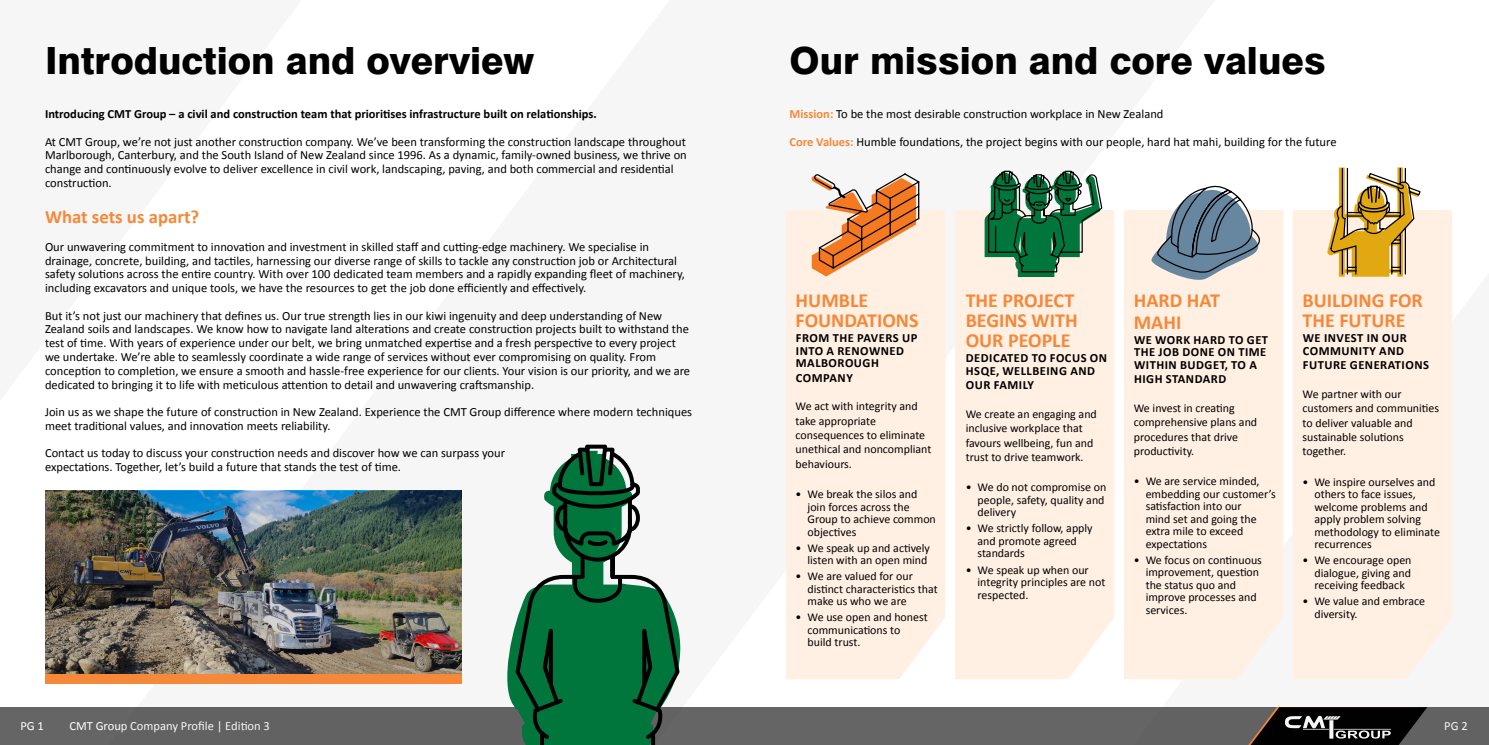
<style>
.page{position:relative;width:1489px;height:745px;background:#fff}
.page>*{position:absolute;margin:0;border:0;box-sizing:border-box;transform-origin:0 0}
.t1{font:800 37.5px "Swiss 721 BT";color:#000}
.t2{font:700 20px/20px "Calibri";color:#f68839}
.t3{font:700 18.75px "Calibri";color:#f68839}
.t4{font:12.5px/13.8px "Calibri";color:#000}
.t5{font:700 12.5px/12.5px "Calibri";letter-spacing:.04em;color:#000}
.t6{font:700 12.5px "Calibri";color:#000}
.t7{font:12.5px "Calibri";color:#fff}
.t8{font:11.88px/12.5px "Calibri";color:#000}
.s1{font-weight:700;color:#f68839}
</style>
<div class="page">
<div style="left:0;top:706px;width:1488px;height:38px;background:#656565"></div>
<svg style="left:1020px;top:210px;width:468px;height:534px"></svg>
<div style="left:954px;top:210px;width:160px;height:468px;background:#fff0e3"></div>
<div style="left:1123px;top:210px;width:159px;height:468px;background:#fff0e3"></div>
<div style="left:1292px;top:210px;width:159px;height:468px;background:#fff0e3"></div>
<div style="left:786px;top:210px;width:159px;height:468px;background:#fff0e3"></div>
<svg style="left:811px;top:173px;width:109px;height:103px"></svg>
<svg style="left:1150px;top:185px;width:112px;height:100px"></svg>
<svg style="left:1327px;top:167px;width:94px;height:109px"></svg>
<svg style="left:984px;top:170px;width:119px;height:107px"></svg>
<svg style="left:507px;top:634px;width:6px;height:73px"></svg>
<svg style="left:513px;top:444px;width:167px;height:300px"></svg>
<img style="left:46px;top:490px;width:416px;height:183px">
<div style="left:45px;top:673px;width:417px;height:9px;background:#f68839"></div>
<h1 class="t1" style="left:45px;top:37px;width:491px">Introduction and overview</h1>
<h1 class="t1" style="left:789px;top:37px;width:538px">Our mission and core values</h1>
<p class="t6" style="left:45px;top:105px;width:553px">Introducing CMT Group – a civil and construction team that prioritises infrastructure built on relationships.</p>
<p class="t4" style="left:45px;top:134px;width:643px">At CMT Group, we’re not just another construction company. We’ve been transforming the construction landscape throughout Marlborough, Canterbury, and the South Island of New Zealand since 1996. As a dynamic, family-owned business, we thrive on change and continuously evolve to deliver excellence in civil work, landscaping, paving, and both commercial and residential construction.</p>
<h3 class="t3" style="left:45px;top:204px;width:156px">What sets us apart?</h3>
<p class="t4" style="left:45px;top:239px;width:641px">Our unwavering commitment to innovation and investment in skilled staff and cutting-edge machinery. We specialise in drainage, concrete, building, and tactiles, harnessing our diverse range of skills to tackle any construction job or Architectural safety solutions across the entire country. With over 100 dedicated team members and a rapidly expanding fleet of machinery, including excavators and unique tools, we have the resources to get the job done efficiently and effectively.</p>
<p class="t4" style="left:45px;top:308px;width:646px">But it’s not just our machinery that defines us. Our true strength lies in our kiwi ingenuity and deep understanding of New Zealand soils and landscapes. We know how to navigate land alterations and create construction projects built to withstand the test of time. With years of experience under our belt, we bring unmatched expertise and a fresh perspective to every project we undertake. We’re able to seamlessly coordinate a wide range of services without ever compromising on quality. From conception to completion, we ensure a smooth and hassle-free experience for our clients. Your vision is our priority, and we are dedicated to bringing it to life with meticulous attention to detail and unwavering craftsmanship.</p>
<p class="t4" style="left:45px;top:404px;width:648px">Join us as we shape the future of construction in New Zealand. Experience the CMT Group difference where modern techniques meet traditional values, and innovation meets reliability.</p>
<p class="t4" style="left:45px;top:445px;width:461px">Contact us today to discuss your construction needs and discover how we can surpass your expectations. Together, let’s build a future that stands the test of time.</p>
<p class="t4" style="left:789px;top:107px;width:375px"><span class="s1">Mission:</span> To be the most desirable construction workplace in New Zealand</p>
<p class="t4" style="left:789px;top:134px;width:548px"><span class="s1">Core Values:</span> Humble foundations, the project begins with our people, hard hat mahi, building for the future</p>
<h2 class="t2" style="left:965px;top:290px;width:113px">THE PROJECT<br>BEGINS WITH<br>OUR PEOPLE</h2>
<p class="t5" style="left:965px;top:351px;width:143px">DEDICATED TO FOCUS ON<br>HSQE, WELLBEING AND</p>
<p class="t5" style="left:965px;top:378px;width:69px">OUR FAMILY</p>
<p class="t8" style="left:965px;top:406px;width:133px;line-height:14.4px">We create an engaging and inclusive workplace that favours wellbeing, fun and trust to drive teamwork.</p>
<p class="t8" style="left:977px;top:480px;width:130px;text-indent:-12px">• We do not compromise on people, safety, quality and delivery</p>
<p class="t8" style="left:977px;top:521px;width:117px;text-indent:-12px">• We strictly follow, apply and promote agreed standards</p>
<p class="t8" style="left:977px;top:562px;width:129px;text-indent:-12px">• We speak up when our integrity principles are not respected.</p>
<h2 class="t2" style="left:1302px;top:290px;width:122px">BUILDING FOR<br>THE FUTURE</h2>
<p class="t5" style="left:1302px;top:331px;width:105px">WE INVEST IN OUR<br>COMMUNITY AND</p>
<p class="t5" style="left:1302px;top:358px;width:128px">FUTURE GENERATIONS</p>
<p class="t8" style="left:1302px;top:386px;width:138px;line-height:14.4px">We partner with our customers and communities to deliver valuable and sustainable solutions together.</p>
<p class="t8" style="left:1314px;top:475px;width:127px;text-indent:-12px">• We inspire ourselves and others to face issues, welcome problems and apply problem solving methodology to eliminate recurrences</p>
<p class="t8" style="left:1314px;top:553px;width:99px;text-align:justify;text-indent:-12px">• We encourage open dialogue, giving and receiving feedback</p>
<p class="t8" style="left:1314px;top:594px;width:112px;text-indent:-12px">• We value and embrace diversity.</p>
<h2 class="t2" style="left:795px;top:290px;width:124px">HUMBLE<br>FOUNDATIONS</h2>
<p class="t5" style="left:795px;top:331px;width:123px">FROM THE PAVERS UP<br>INTO A RENOWNED<br>MALBOROUGH</p>
<p class="t5" style="left:795px;top:370px;width:58px">COMPANY</p>
<p class="t8" style="left:795px;top:398px;width:137px;line-height:14.4px">We act with integrity and take appropriate consequences to eliminate unethical and noncompliant behaviours.</p>
<p class="t8" style="left:807px;top:487px;width:130px;text-indent:-12px">• We break the silos and join forces across the<br>Group to achieve common objectives</p>
<p class="t8" style="left:795px;top:541px;width:136px;text-align:right">• We speak up and actively listen with an open mind</p>
<p class="t8" style="left:807px;top:569px;width:132px;text-indent:-12px">• We are valued for our distinct characteristics that make us who we are</p>
<p class="t8" style="left:807px;top:610px;width:122px;text-indent:-12px">• We use open and honest communications to build trust.</p>
<h2 class="t2" style="left:1133px;top:289px;width:88px;line-height:21.5px">HARD HAT<br>MAHI</h2>
<p class="t5" style="left:1133px;top:333px;width:136px">WE WORK HARD TO GET<br>THE JOB DONE ON TIME<br>WITHIN BUDGET, TO A</p>
<p class="t5" style="left:1133px;top:372px;width:94px">HIGH STANDARD</p>
<p class="t8" style="left:1133px;top:400px;width:125px;line-height:14.4px">We invest in creating comprehensive plans and procedures that drive productivity.</p>
<p class="t8" style="left:1145px;top:474px;width:132px;text-indent:-12px">• We are service minded, embedding our customer’s satisfaction into our<br>mind set and going the extra mile to exceed expectations</p>
<p class="t8" style="left:1145px;top:553px;width:118px;text-indent:-12px">• We focus on continuous improvement, question the status quo and improve processes and services.</p>
<p class="t7" style="left:20px;top:717px;width:25px">PG 1</p>
<p class="t7" style="left:69px;top:717px;width:202px">CMT Group Company Profile | Edition 3</p>
<p class="t7" style="left:1443px;top:717px;width:25px">PG 2</p>
</div>
